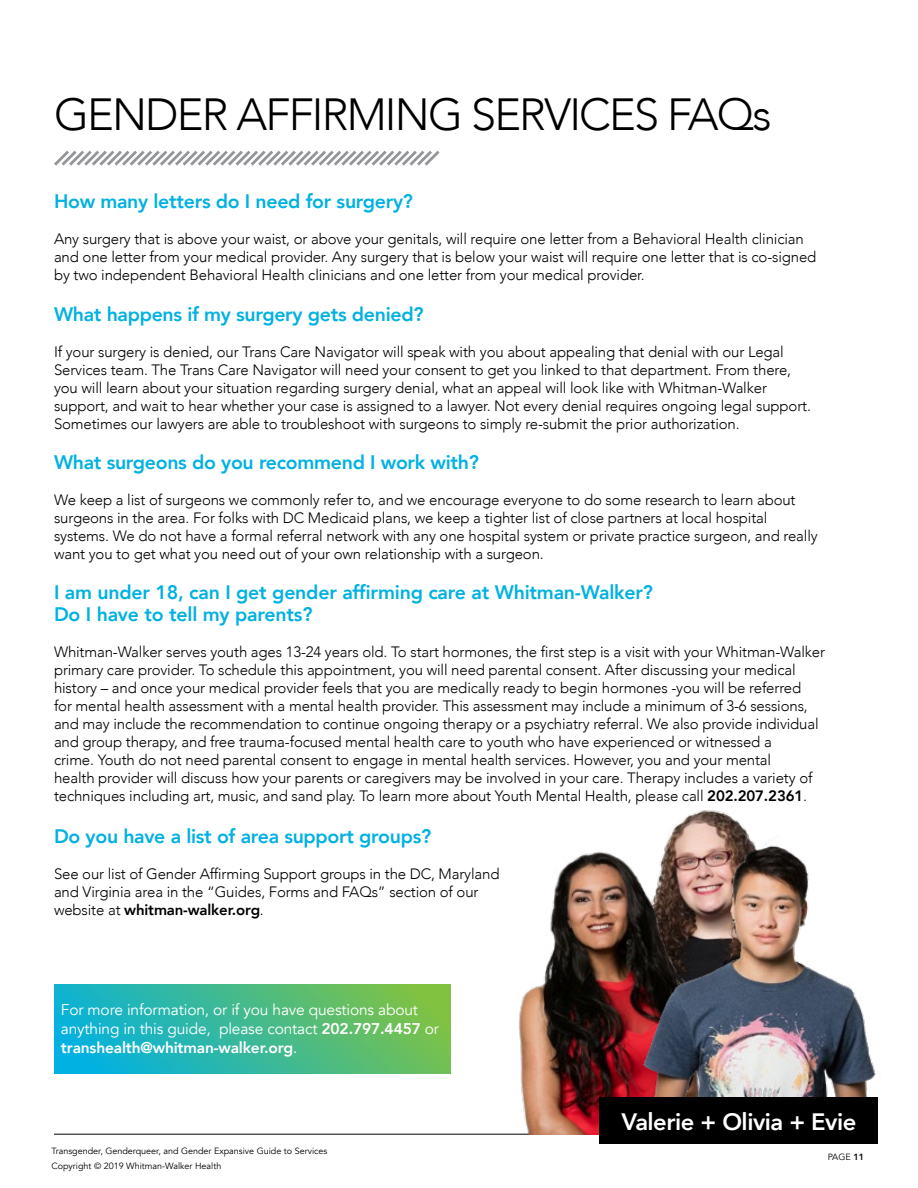
<style>
.page{position:relative;width:918px;height:1188px;background:#fff}
.page>*{position:absolute;margin:0;border:0;box-sizing:border-box;transform-origin:0 0}
.t1{font:300 45px "Avenir";letter-spacing:-.04em;color:#000}
.t2{font:800 23.7px "Avenir";letter-spacing:-.02em;color:#fff}
.t3{font:800 19.5px/22.5px "Avenir";letter-spacing:-.015em;color:#00b1e2}
.t4{font:15.45px/18.6px "Avenir";letter-spacing:-.01em;color:#fff}
.t5{font:300 15px/18px "Avenir";letter-spacing:-.01em;color:#000}
.t6{font:9px "Avenir";color:#000}
.s1{font-weight:800}
</style>
<div class="page">
<svg style="left:54px;top:150px;width:386px;height:16px"></svg>
<img style="left:671px;top:810px;width:75px;height:19px">
<hr style="left:54px;top:1134px;width:810px;height:1px;background:#000">
<img style="left:509px;top:851px;width:122px;height:283px">
<img style="left:631px;top:829px;width:245px;height:268px">
<div style="left:599px;top:1097px;width:279px;height:47px;background:#000"></div>
<svg style="left:54px;top:985px;width:396px;height:89px;background:#3fb992"></svg>
<h1 class="t1" style="left:54px;top:88px;width:719px">GENDER AFFIRMING SERVICES FAQs</h1>
<h3 class="t3" style="left:54px;top:190px;width:360px">How many letters do I need for surgery?</h3>
<p class="t5" style="left:54px;top:230px;width:764px">Any surgery that is above your waist, or above your genitals, will require one letter from a Behavioral Health clinician and one letter from your medical provider. Any surgery that is below your waist will require one letter that is co-signed by two independent Behavioral Health clinicians and one letter from your medical provider.</p>
<h3 class="t3" style="left:54px;top:303px;width:371px">What happens if my surgery gets denied?</h3>
<p class="t5" style="left:54px;top:343px;width:758px">If your surgery is denied, our Trans Care Navigator will speak with you about appealing that denial with our Legal Services team. The Trans Care Navigator will need your consent to get you linked to that department. From there, you will learn about your situation regarding surgery denial, what an appeal will look like with Whitman-Walker support, and wait to hear whether your case is assigned to a lawyer. Not every denial requires ongoing legal support.<br>Sometimes our lawyers are able to troubleshoot with surgeons to simply re-submit the prior authorization.</p>
<h3 class="t3" style="left:54px;top:451px;width:426px">What surgeons do you recommend I work with?</h3>
<p class="t5" style="left:54px;top:491px;width:765px">We keep a list of surgeons we commonly refer to, and we encourage everyone to do some research to learn about surgeons in the area. For folks with DC Medicaid plans, we keep a tighter list of close partners at local hospital systems. We do not have a formal referral network with any one hospital system or private practice surgeon, and really want you to get what you need out of your own relationship with a surgeon.</p>
<h3 class="t3" style="left:54px;top:581px;width:601px">I am under 18, can I get gender affirming care at Whitman-Walker?<br>Do I have to tell my parents?</h3>
<p class="t5" style="left:54px;top:643px;width:773px">Whitman-Walker serves youth ages 13-24 years old. To start hormones, the first step is a visit with your Whitman-Walker primary care provider. To schedule this appointment, you will need parental consent. After discussing your medical history – and once your medical provider feels that you are medically ready to begin hormones -you will be referred<br>for mental health assessment with a mental health provider. This assessment may include a minimum of 3-6 sessions, and may include the recommendation to continue ongoing therapy or a psychiatry referral. We also provide individual and group therapy, and free trauma-focused mental health care to youth who have experienced or witnessed a<br>crime. Youth do not need parental consent to engage in mental health services. However, you and your mental<br>health provider will discuss how your parents or caregivers may be involved in your care. Therapy includes a variety of techniques including art, music, and sand play. To learn more about Youth Mental Health, please call <span class="s1">202.207.2361</span>.</p>
<h3 class="t3" style="left:54px;top:825px;width:379px">Do you have a list of area support groups?</h3>
<p class="t5" style="left:54px;top:864px;width:447px">See our list of Gender Affirming Support groups in the DC, Maryland and Virginia area in the “Guides, Forms and FAQs” section of our website at <span class="s1">whitman-walker.org</span>.</p>
<p class="t4" style="left:61px;top:1001px;width:380px">For more information, or if you have questions about anything in this guide, please contact <span class="s1">202.797.4457</span> or <span class="s1">transhealth@whitman-walker.org</span>.</p>
<p class="t6" style="left:51px;top:1146px;width:278px">Transgender, Genderqueer, and Gender Expansive Guide to Services</p>
<p class="t6" style="left:51px;top:1160px;width:172px">Copyright © 2019 Whitman-Walker Health</p>
<h2 class="t2" style="left:621px;top:1103px;width:236px">Valerie + Olivia + Evie</h2>
<p class="t6" style="left:828px;top:1152px;width:38px">PAGE <span class="s1">11</span></p>
</div>
